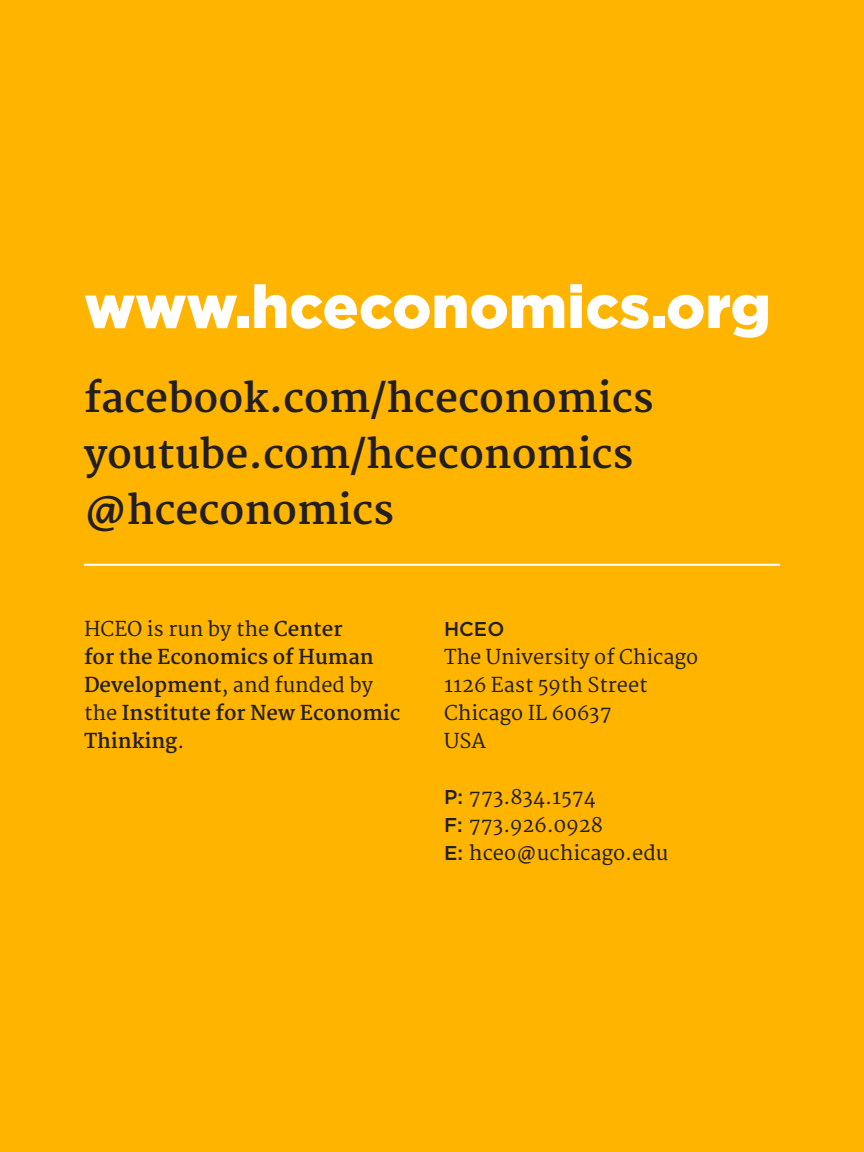
<style>
.page{position:relative;width:864px;height:1152px;background:#ffb500}
.page>*{position:absolute;margin:0;border:0;box-sizing:border-box;transform-origin:0 0}
.BackTextTopSide{font:900 60px "Gotham";color:#fff}
.BackTextTopSide-2{font:700 40px "Martel";color:#231f20}
.Backtext{font:600 20px "Martel";color:#231f20}
.Backtext-2{font:700 20px/28px "Martel";color:#231f20}
.Backtext-3{font:500 20px "Gotham";color:#231f20}
.s1{font-weight:600}
.s2{font-family:"Gotham";font-weight:500}
</style>
<div class="page">
<hr style="left:84px;top:564px;width:696px;height:2px;background:#fff">
<p class="BackTextTopSide" style="left:84px;top:265px;width:688px">www.hceconomics.org</p>
<p class="BackTextTopSide-2" style="left:84px;top:375px;width:571px">facebook.com/hceconomics</p>
<p class="BackTextTopSide-2" style="left:84px;top:431px;width:551px">youtube.com/hceconomics</p>
<p class="BackTextTopSide-2" style="left:84px;top:487px;width:312px">@hceconomics</p>
<p class="Backtext-2" style="left:84px;top:615px;width:318px"><span class="s1">HCEO is run by the</span> Center<br>for the Economics of Human<br>Development<span class="s1">, and funded by the</span> Institute for New Economic<br>Thinking<span class="s1">.</span></p>
<p class="Backtext-3" style="left:444px;top:616px;width:62px">HCEO</p>
<p class="Backtext" style="left:444px;top:645px;width:256px">The University of Chicago</p>
<p class="Backtext" style="left:444px;top:673px;width:205px">1126 East 59th Street</p>
<p class="Backtext" style="left:444px;top:701px;width:169px">Chicago IL 60637</p>
<p class="Backtext" style="left:444px;top:729px;width:43px">USA</p>
<p class="Backtext" style="left:444px;top:785px;width:154px"><span class="s2">P:</span> 773.834.1574</p>
<p class="Backtext" style="left:444px;top:813px;width:160px"><span class="s2">F:</span> 773.926.0928</p>
<p class="Backtext" style="left:444px;top:841px;width:226px"><span class="s2">E:</span> hceo@uchicago.edu</p>
</div>
